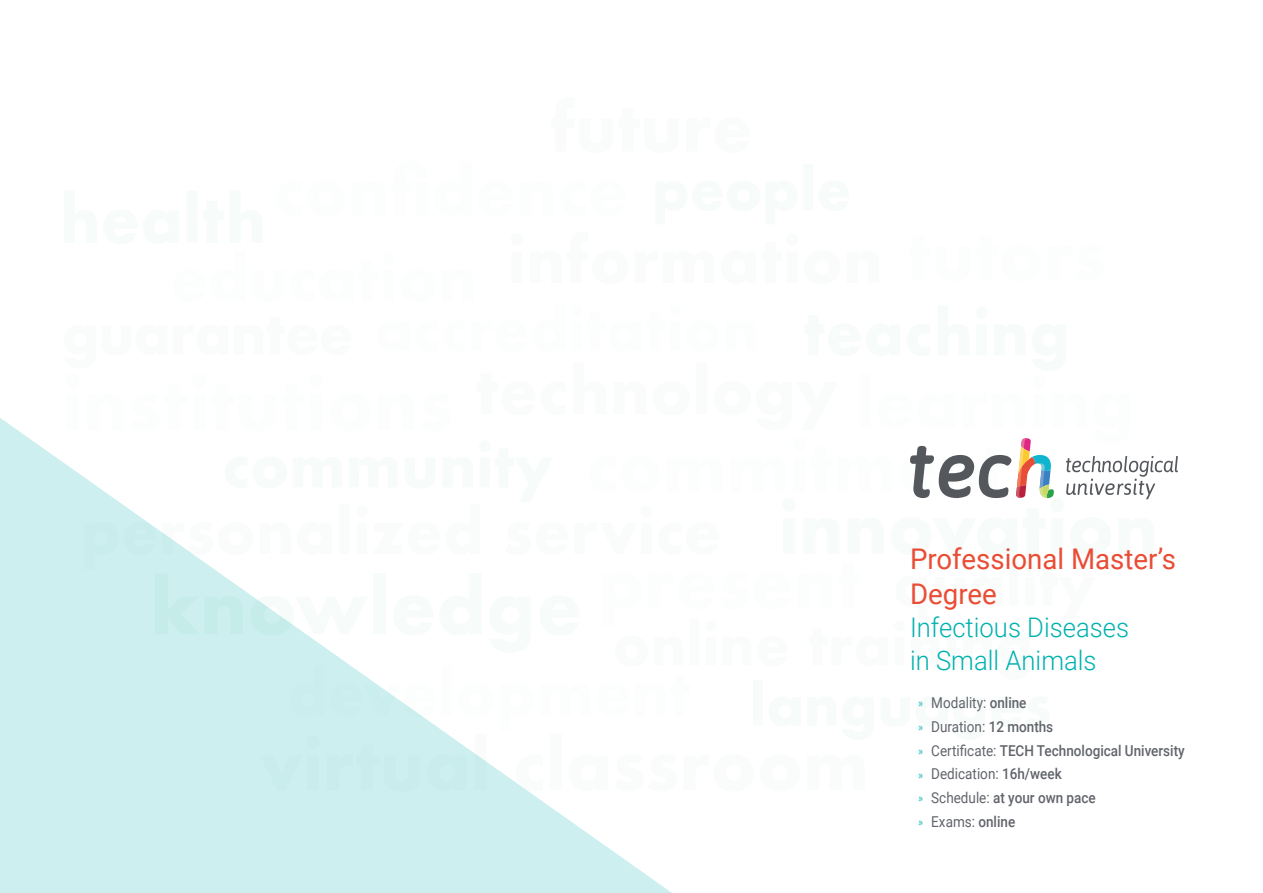
<style>
.page{position:relative;width:1263px;height:893px;background:#fff}
.page>*{position:absolute;margin:0;border:0;box-sizing:border-box;transform-origin:0 0}
.t1{font:28.5px/34.2px "Roboto";color:#e94d35}
.t2{font:300 27px/33px "Roboto";color:#00b2af;scale:.95 1}
.t3{font:500 15px/23.7px "Roboto";color:#61646a;scale:.9 1}
.s1{font-family:"Myriad Pro";font-weight:400;font-size:12px;color:#00b2af}
.s2{font-weight:400}
</style>
<div class="page">
<svg style="left:0;top:418px;width:672px;height:475px;background:#d1f0f0"></svg>
<svg style="left:64px;top:418px;width:1114px;height:374px"></svg>
<h1 class="t1" style="left:910px;top:541px;width:268px">Professional Master’s<br>Degree</h1>
<h2 class="t2" style="left:910px;top:610px;width:232px">Infectious Diseases in Small Animals</h2>
<p class="t3" style="left:918px;top:690px;width:297px"><span class="s1">»</span> <span class="s2">Modality:</span> online<br><span class="s1">»</span> <span class="s2">Duration:</span> 12 months<br><span class="s1">»</span> <span class="s2">Certificate:</span> TECH Technological University <span class="s1">»</span> <span class="s2">Dedication:</span> 16h/week<br><span class="s1">»</span> <span class="s2">Schedule:</span> at your own pace<br><span class="s1">»</span> <span class="s2">Exams:</span> online</p>
</div>
